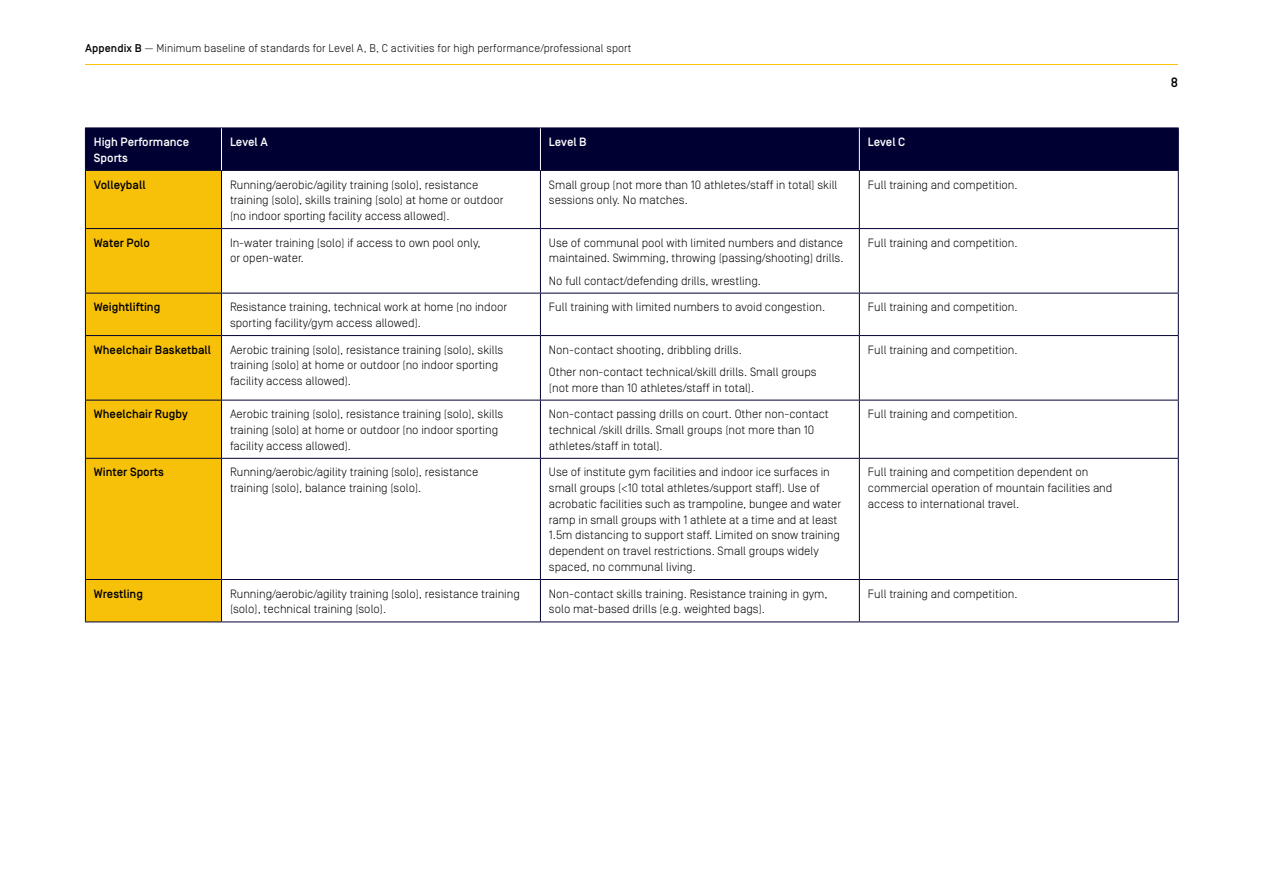
<style>
.page{position:relative;width:1263px;height:893px;background:#fff}
.page>*{position:absolute;margin:0;border:0;box-sizing:border-box;transform-origin:0 0}
.t1{font:500 13.5px "Simplon Norm";color:#000}
.Table_text{font:300 12px/15.8px "Simplon Norm";color:#000}
.Table_text-2{font:500 12px "Simplon Norm";color:#000}
.Table_text-3{font:500 12px/15.8px "Simplon Norm";color:#fff}
.t2{font:300 11.25px "Simplon Norm";letter-spacing:.01em;color:#000}
.s1{font-weight:500}
</style>
<div class="page">
<div style="left:86px;top:129px;width:1092px;height:41px;background:#003"></div>
<div style="left:86px;top:171px;width:135px;height:451px;background:#f8c109"></div>
<hr style="left:85px;top:171px;width:1px;height:57px;background:#003">
<hr style="left:221px;top:171px;width:1px;height:57px;background:#003">
<hr style="left:540px;top:171px;width:1px;height:57px;background:#003">
<hr style="left:859px;top:171px;width:1px;height:57px;background:#003">
<hr style="left:1178px;top:171px;width:1px;height:57px;background:#003">
<hr style="left:85px;top:228px;width:136px;height:1px;background:#003">
<hr style="left:85px;top:229px;width:1px;height:64px;background:#003">
<hr style="left:221px;top:228px;width:319px;height:1px;background:#003">
<hr style="left:221px;top:229px;width:1px;height:64px;background:#003">
<hr style="left:540px;top:228px;width:319px;height:1px;background:#003">
<hr style="left:540px;top:229px;width:1px;height:64px;background:#003">
<hr style="left:859px;top:228px;width:320px;height:1px;background:#003">
<hr style="left:859px;top:229px;width:1px;height:64px;background:#003">
<hr style="left:1178px;top:229px;width:1px;height:64px;background:#003">
<hr style="left:85px;top:293px;width:136px;height:1px;background:#003">
<hr style="left:85px;top:293px;width:1px;height:42px;background:#003">
<hr style="left:221px;top:293px;width:319px;height:1px;background:#003">
<hr style="left:221px;top:293px;width:1px;height:42px;background:#003">
<hr style="left:540px;top:293px;width:319px;height:1px;background:#003">
<hr style="left:540px;top:293px;width:1px;height:42px;background:#003">
<hr style="left:859px;top:293px;width:320px;height:1px;background:#003">
<hr style="left:859px;top:293px;width:1px;height:42px;background:#003">
<hr style="left:1178px;top:293px;width:1px;height:42px;background:#003">
<hr style="left:85px;top:335px;width:136px;height:1px;background:#003">
<hr style="left:85px;top:336px;width:1px;height:64px;background:#003">
<hr style="left:221px;top:335px;width:319px;height:1px;background:#003">
<hr style="left:221px;top:336px;width:1px;height:64px;background:#003">
<hr style="left:540px;top:335px;width:319px;height:1px;background:#003">
<hr style="left:540px;top:336px;width:1px;height:64px;background:#003">
<hr style="left:859px;top:335px;width:320px;height:1px;background:#003">
<hr style="left:859px;top:336px;width:1px;height:64px;background:#003">
<hr style="left:1178px;top:336px;width:1px;height:64px;background:#003">
<hr style="left:85px;top:400px;width:136px;height:1px;background:#003">
<hr style="left:85px;top:400px;width:1px;height:58px;background:#003">
<hr style="left:221px;top:400px;width:319px;height:1px;background:#003">
<hr style="left:221px;top:400px;width:1px;height:58px;background:#003">
<hr style="left:540px;top:400px;width:319px;height:1px;background:#003">
<hr style="left:540px;top:400px;width:1px;height:58px;background:#003">
<hr style="left:859px;top:400px;width:320px;height:1px;background:#003">
<hr style="left:859px;top:400px;width:1px;height:58px;background:#003">
<hr style="left:1178px;top:400px;width:1px;height:58px;background:#003">
<hr style="left:85px;top:458px;width:136px;height:1px;background:#003">
<hr style="left:85px;top:459px;width:1px;height:120px;background:#003">
<hr style="left:221px;top:458px;width:319px;height:1px;background:#003">
<hr style="left:221px;top:459px;width:1px;height:120px;background:#003">
<hr style="left:540px;top:458px;width:319px;height:1px;background:#003">
<hr style="left:540px;top:459px;width:1px;height:120px;background:#003">
<hr style="left:859px;top:458px;width:320px;height:1px;background:#003">
<hr style="left:859px;top:459px;width:1px;height:120px;background:#003">
<hr style="left:1178px;top:459px;width:1px;height:120px;background:#003">
<hr style="left:85px;top:579px;width:136px;height:1px;background:#003">
<hr style="left:85px;top:580px;width:1px;height:42px;background:#003">
<hr style="left:221px;top:579px;width:319px;height:1px;background:#003">
<hr style="left:221px;top:580px;width:1px;height:42px;background:#003">
<hr style="left:540px;top:579px;width:319px;height:1px;background:#003">
<hr style="left:540px;top:580px;width:1px;height:42px;background:#003">
<hr style="left:859px;top:579px;width:320px;height:1px;background:#003">
<hr style="left:859px;top:580px;width:1px;height:42px;background:#003">
<hr style="left:1178px;top:580px;width:1px;height:42px;background:#003">
<hr style="left:85px;top:622px;width:136px;height:1px;background:#003">
<hr style="left:221px;top:622px;width:319px;height:1px;background:#003">
<hr style="left:540px;top:622px;width:319px;height:1px;background:#003">
<hr style="left:859px;top:622px;width:320px;height:1px;background:#003">
<hr style="left:85px;top:128px;width:136px;height:1px;background:#003">
<hr style="left:85px;top:128px;width:1px;height:42px;background:#003">
<hr style="left:221px;top:128px;width:319px;height:1px;background:#003">
<hr style="left:540px;top:128px;width:319px;height:1px;background:#003">
<hr style="left:859px;top:128px;width:320px;height:1px;background:#003">
<hr style="left:1178px;top:128px;width:1px;height:42px;background:#003">
<hr style="left:85px;top:170px;width:136px;height:1px;background:#003">
<hr style="left:221px;top:170px;width:319px;height:1px;background:#003">
<hr style="left:540px;top:170px;width:319px;height:1px;background:#003">
<hr style="left:859px;top:170px;width:320px;height:1px;background:#003">
<hr style="left:221px;top:128px;width:1px;height:42px;background:#fff">
<hr style="left:540px;top:128px;width:1px;height:42px;background:#fff">
<hr style="left:859px;top:128px;width:1px;height:42px;background:#fff">
<hr style="left:85px;top:64px;width:1093px;height:1px;background:#f9c20a">
<p class="t2" style="left:85px;top:42px;width:548px"><span class="s1">Appendix B</span> — Minimum baseline of standards for Level A, B, C activities for high performance/professional sport</p>
<p class="Table_text-3" style="left:94px;top:135px;width:97px">High Performance<br>Sports</p>
<p class="Table_text-3" style="left:230px;top:135px;width:39px">Level A</p>
<p class="Table_text-3" style="left:549px;top:135px;width:39px">Level B</p>
<p class="Table_text-3" style="left:868px;top:135px;width:39px">Level C</p>
<p class="Table_text-2" style="left:94px;top:178px;width:53px">Volleyball</p>
<p class="Table_text" style="left:230px;top:177px;width:275px">Running/aerobic/agility training (solo), resistance training (solo), skills training (solo) at home or outdoor (no indoor sporting facility access allowed).</p>
<p class="Table_text" style="left:549px;top:177px;width:290px">Small group (not more than 10 athletes/staff in total) skill sessions only. No matches.</p>
<p class="Table_text" style="left:868px;top:177px;width:151px">Full training and competition.</p>
<p class="Table_text-2" style="left:94px;top:236px;width:58px">Water Polo</p>
<p class="Table_text" style="left:230px;top:235px;width:252px">In-water training (solo) if access to own pool only, or open-water.</p>
<p class="Table_text" style="left:549px;top:235px;width:296px">Use of communal pool with limited numbers and distance maintained. Swimming, throwing (passing/shooting) drills.</p>
<p class="Table_text" style="left:549px;top:273px;width:214px">No full contact/defending drills, wrestling.</p>
<p class="Table_text" style="left:868px;top:235px;width:151px">Full training and competition.</p>
<p class="Table_text-2" style="left:94px;top:301px;width:68px">Weightlifting</p>
<p class="Table_text" style="left:230px;top:299px;width:279px">Resistance training, technical work at home (no indoor sporting facility/gym access allowed).</p>
<p class="Table_text" style="left:549px;top:299px;width:278px">Full training with limited numbers to avoid congestion.</p>
<p class="Table_text" style="left:868px;top:299px;width:151px">Full training and competition.</p>
<p class="Table_text-2" style="left:94px;top:343px;width:119px">Wheelchair Basketball</p>
<p class="Table_text" style="left:230px;top:342px;width:275px">Aerobic training (solo), resistance training (solo), skills training (solo) at home or outdoor (no indoor sporting facility access allowed).</p>
<p class="Table_text" style="left:549px;top:342px;width:194px">Non-contact shooting, dribbling drills.</p>
<p class="Table_text" style="left:868px;top:342px;width:151px">Full training and competition.</p>
<p class="Table_text" style="left:549px;top:364px;width:269px">Other non-contact technical/skill drills. Small groups (not more than 10 athletes/staff in total).</p>
<p class="Table_text-2" style="left:94px;top:408px;width:95px">Wheelchair Rugby</p>
<p class="Table_text" style="left:230px;top:406px;width:275px">Aerobic training (solo), resistance training (solo), skills training (solo) at home or outdoor (no indoor sporting facility access allowed).</p>
<p class="Table_text" style="left:549px;top:406px;width:281px">Non-contact passing drills on court. Other non-contact technical /skill drills. Small groups (not more than 10 athletes/staff in total).</p>
<p class="Table_text" style="left:868px;top:406px;width:151px">Full training and competition.</p>
<p class="Table_text-2" style="left:94px;top:466px;width:72px">Winter Sports</p>
<p class="Table_text" style="left:230px;top:465px;width:250px">Running/aerobic/agility training (solo), resistance training (solo), balance training (solo).</p>
<p class="Table_text" style="left:549px;top:465px;width:294px">Use of institute gym facilities and indoor ice surfaces in small groups (&lt;10 total athletes/support staff). Use of acrobatic facilities such as trampoline, bungee and water ramp in small groups with 1 athlete at a time and at least 1.5m distancing to support staff. Limited on snow training dependent on travel restrictions. Small groups widely spaced, no communal living.</p>
<p class="Table_text" style="left:868px;top:465px;width:246px">Full training and competition dependent on commercial operation of mountain facilities and access to international travel.</p>
<p class="Table_text-2" style="left:94px;top:587px;width:51px">Wrestling</p>
<p class="Table_text" style="left:230px;top:586px;width:291px">Running/aerobic/agility training (solo), resistance training (solo), technical training (solo).</p>
<p class="Table_text" style="left:549px;top:586px;width:280px">Non-contact skills training. Resistance training in gym, solo mat-based drills (e.g. weighted bags).</p>
<p class="Table_text" style="left:868px;top:586px;width:151px">Full training and competition.</p>
<p class="t1" style="left:1171px;top:75px;width:9px">8</p>
</div>
